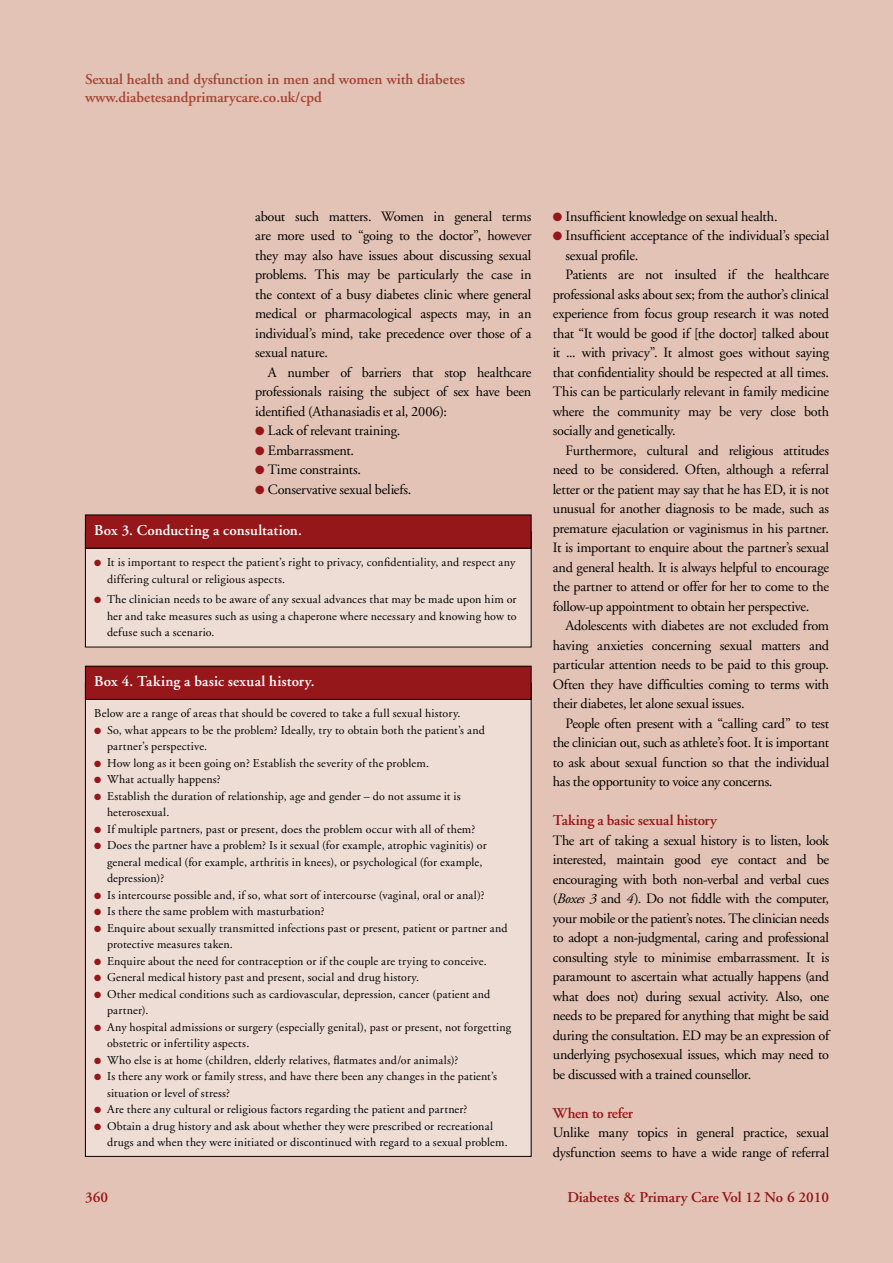
<style>
.page{position:relative;width:893px;height:1263px;background:#e2c3b6}
.page>*{position:absolute;margin:0;border:0;box-sizing:border-box;transform-origin:0 0}
.t1{font:600 15px/18px "Adobe Garamond";color:#a74534}
.t2{font:600 15px "Adobe Garamond";letter-spacing:-.005em;color:#96171a}
.t3{font:600 15px "Adobe Garamond";letter-spacing:.015em;color:#fff}
.t4{font:14.25px/19.5px "Adobe Garamond";letter-spacing:-.015em;color:#000;text-align:justify}
.t5{font:12px/16.5px "Adobe Garamond";letter-spacing:.015em;color:#000}
.s1{color:#96171a}
.s2{font-style:italic}
</style>
<div class="page">
<div style="left:85px;top:683px;width:446px;height:473px;background:#eeddd5"></div>
<div style="left:85px;top:666px;width:446px;height:33px;background:#96171a"></div>
<div style="left:85px;top:666px;width:446px;height:34px;border:1px solid #000"></div>
<div style="left:85px;top:532px;width:446px;height:115px;background:#eeddd5"></div>
<div style="left:85px;top:515px;width:446px;height:33px;background:#96171a"></div>
<div style="left:85px;top:514px;width:446px;height:35px;border:1px solid #000"></div>
<p class="t1" style="left:85px;top:71px;width:382px">Sexual health and dysfunction in men and women with diabetes www.diabetesandprimarycare.co.uk/cpd</p>
<p class="t4" style="left:255px;top:207px;width:278px">about such matters. Women in general terms are more used to “going to the doctor”, however they may also have issues about discussing sexual problems. This may be particularly the case in the context of a busy diabetes clinic where general medical or pharmacological aspects may, in an individual’s mind, take precedence over those of a sexual nature.</p>
<p class="t4" style="left:255px;top:363px;width:278px;text-indent:13px">A number of barriers that stop healthcare professionals raising the subject of sex have been identified (Athanasiadis et al, 2006):</p>
<p class="t4" style="left:255px;top:421px;width:147px"><span class="s1">●</span> Lack of relevant training.</p>
<p class="t4" style="left:255px;top:441px;width:100px"><span class="s1">●</span> Embarrassment.</p>
<p class="t4" style="left:255px;top:460px;width:107px"><span class="s1">●</span> Time constraints.</p>
<p class="t4" style="left:255px;top:480px;width:158px"><span class="s1">●</span> Conservative sexual beliefs.</p>
<p class="t3" style="left:94px;top:522px;width:209px">Box 3. Conducting a consultation.</p>
<p class="t5" style="left:107px;top:554px;width:410px;text-indent:-13px"><span class="s1">●</span> It is important to respect the patient’s right to privacy, confidentiality, and respect any differing cultural or religious aspects.</p>
<p class="t5" style="left:107px;top:592px;width:411px;text-align:justify;text-indent:-13px"><span class="s1">●</span> The clinician needs to be aware of any sexual advances that may be made upon him or her and take measures such as using a chaperone where necessary and knowing how to defuse such a scenario.</p>
<p class="t3" style="left:94px;top:673px;width:222px">Box 4. Taking a basic sexual history.</p>
<p class="t5" style="left:94px;top:705px;width:368px">Below are a range of areas that should be covered to take a full sexual history.</p>
<p class="t5" style="left:107px;top:722px;width:379px;text-indent:-13px"><span class="s1">●</span> So, what appears to be the problem? Ideally, try to obtain both the patient’s and partner’s perspective.</p>
<p class="t5" style="left:94px;top:755px;width:336px"><span class="s1">●</span> How long as it been going on? Establish the severity of the problem.</p>
<p class="t5" style="left:94px;top:771px;width:128px"><span class="s1">●</span> What actually happens?</p>
<p class="t5" style="left:107px;top:788px;width:355px;text-indent:-13px"><span class="s1">●</span> Establish the duration of relationship, age and gender – do not assume it is heterosexual.</p>
<p class="t5" style="left:94px;top:821px;width:383px"><span class="s1">●</span> If multiple partners, past or present, does the problem occur with all of them?</p>
<p class="t5" style="left:107px;top:837px;width:381px;text-indent:-13px"><span class="s1">●</span> Does the partner have a problem? Is it sexual (for example, atrophic vaginitis) or general medical (for example, arthritis in knees), or psychological (for example, depression)?</p>
<p class="t5" style="left:94px;top:887px;width:392px"><span class="s1">●</span> Is intercourse possible and, if so, what sort of intercourse (vaginal, oral or anal)?</p>
<p class="t5" style="left:94px;top:903px;width:232px"><span class="s1">●</span> Is there the same problem with masturbation?</p>
<p class="t5" style="left:107px;top:920px;width:402px;text-indent:-13px"><span class="s1">●</span> Enquire about sexually transmitted infections past or present, patient or partner and protective measures taken.</p>
<p class="t5" style="left:94px;top:953px;width:394px"><span class="s1">●</span> Enquire about the need for contraception or if the couple are trying to conceive.</p>
<p class="t5" style="left:94px;top:969px;width:326px"><span class="s1">●</span> General medical history past and present, social and drug history.</p>
<p class="t5" style="left:107px;top:986px;width:385px;text-indent:-13px"><span class="s1">●</span> Other medical conditions such as cardiovascular, depression, cancer (patient and partner).</p>
<p class="t5" style="left:107px;top:1019px;width:406px;text-indent:-13px"><span class="s1">●</span> Any hospital admissions or surgery (especially genital), past or present, not forgetting obstetric or infertility aspects.</p>
<p class="t5" style="left:94px;top:1052px;width:365px"><span class="s1">●</span> Who else is at home (children, elderly relatives, flatmates and/or animals)?</p>
<p class="t5" style="left:107px;top:1068px;width:392px;text-indent:-13px"><span class="s1">●</span> Is there any work or family stress, and have there been any changes in the patient’s situation or level of stress?</p>
<p class="t5" style="left:94px;top:1101px;width:375px"><span class="s1">●</span> Are there any cultural or religious factors regarding the patient and partner?</p>
<p class="t5" style="left:107px;top:1118px;width:402px;text-indent:-13px"><span class="s1">●</span> Obtain a drug history and ask about whether they were prescribed or recreational drugs and when they were initiated or discontinued with regard to a sexual problem.</p>
<p class="t4" style="left:553px;top:207px;width:226px"><span class="s1">●</span> Insufficient knowledge on sexual health.</p>
<p class="t4" style="left:553px;top:226px;width:278px"><span class="s1">●</span> Insufficient acceptance of the individual’s special</p>
<p class="t4" style="left:566px;top:246px;width:74px">sexual profile.</p>
<p class="t4" style="left:566px;top:265px;width:265px">Patients are not insulted if the healthcare</p>
<p class="t4" style="left:553px;top:285px;width:278px">professional asks about sex; from the author’s clinical</p>
<p class="t4" style="left:553px;top:304px;width:278px">experience from focus group research it was noted</p>
<p class="t4" style="left:553px;top:324px;width:278px">that “It would be good if [the doctor] talked about</p>
<p class="t4" style="left:553px;top:343px;width:278px">it ... with privacy”. It almost goes without saying</p>
<p class="t4" style="left:553px;top:363px;width:278px">that confidentiality should be respected at all times.</p>
<p class="t4" style="left:553px;top:382px;width:278px">This can be particularly relevant in family medicine</p>
<p class="t4" style="left:553px;top:402px;width:278px">where the community may be very close both</p>
<p class="t4" style="left:553px;top:421px;width:125px">socially and genetically.</p>
<p class="t4" style="left:566px;top:441px;width:265px">Furthermore, cultural and religious attitudes</p>
<p class="t4" style="left:553px;top:460px;width:278px">need to be considered. Often, although a referral</p>
<p class="t4" style="left:553px;top:480px;width:278px">letter or the patient may say that he has ED, it is not</p>
<p class="t4" style="left:553px;top:499px;width:278px">unusual for another diagnosis to be made, such as</p>
<p class="t4" style="left:553px;top:519px;width:278px">premature ejaculation or vaginismus in his partner.</p>
<p class="t4" style="left:553px;top:538px;width:278px">It is important to enquire about the partner’s sexual</p>
<p class="t4" style="left:553px;top:558px;width:278px">and general health. It is always helpful to encourage</p>
<p class="t4" style="left:553px;top:577px;width:278px">the partner to attend or offer for her to come to the</p>
<p class="t4" style="left:553px;top:597px;width:258px">follow-up appointment to obtain her perspective.</p>
<p class="t4" style="left:566px;top:616px;width:265px">Adolescents with diabetes are not excluded from</p>
<p class="t4" style="left:553px;top:636px;width:278px">having anxieties concerning sexual matters and</p>
<p class="t4" style="left:553px;top:655px;width:278px">particular attention needs to be paid to this group.</p>
<p class="t4" style="left:553px;top:675px;width:278px">Often they have difficulties coming to terms with</p>
<p class="t4" style="left:553px;top:694px;width:193px">their diabetes, let alone sexual issues.</p>
<p class="t4" style="left:566px;top:714px;width:265px">People often present with a “calling card” to test</p>
<p class="t4" style="left:553px;top:733px;width:278px">the clinician out, such as athlete’s foot. It is important</p>
<p class="t4" style="left:553px;top:753px;width:278px">to ask about sexual function so that the individual</p>
<p class="t4" style="left:553px;top:772px;width:221px">has the opportunity to voice any concerns.</p>
<p class="t2" style="left:553px;top:812px;width:166px">Taking a basic sexual history</p>
<p class="t4" style="left:553px;top:831px;width:278px">The art of taking a sexual history is to listen, look interested, maintain good eye contact and be encouraging with both non-verbal and verbal cues (<span class="s2">Boxes 3</span> and <span class="s2">4</span>). Do not fiddle with the computer, your mobile or the patient’s notes. The clinician needs to adopt a non-judgmental, caring and professional consulting style to minimise embarrassment. It is paramount to ascertain what actually happens (and what does not) during sexual activity. Also, one needs to be prepared for anything that might be said during the consultation. ED may be an expression of underlying psychosexual issues, which may need to be discussed with a trained counsellor.</p>
<p class="t2" style="left:553px;top:1105px;width:82px">When to refer</p>
<p class="t4" style="left:553px;top:1123px;width:278px">Unlike many topics in general practice, sexual dysfunction seems to have a wide range of referral</p>
<p class="t2" style="left:85px;top:1189px;width:24px">360</p>
<p class="t2" style="left:567px;top:1189px;width:263px">Diabetes &amp; Primary Care Vol 12 No 6 2010</p>
</div>
